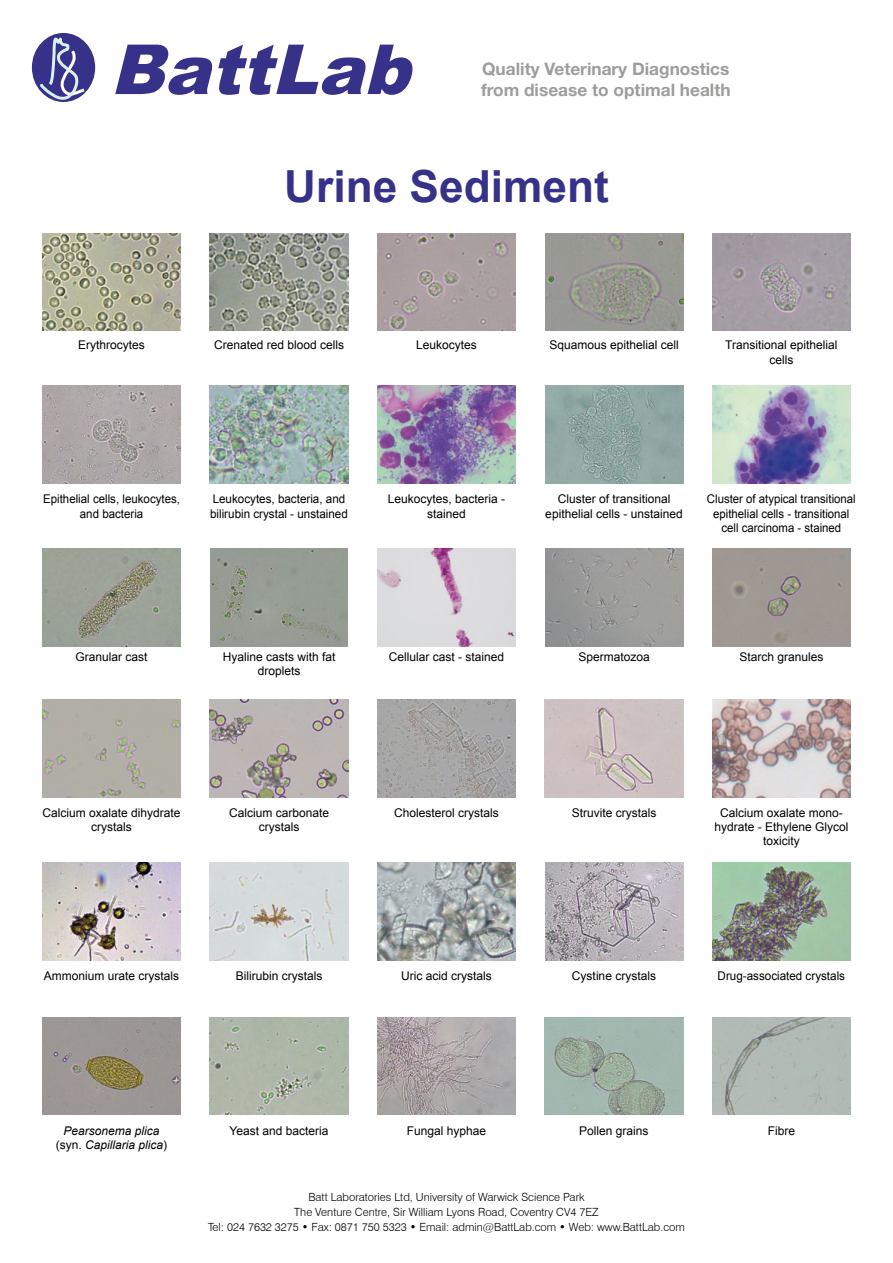
<style>
.page{position:relative;width:893px;height:1263px;background:#fff}
.page>*{position:absolute;margin:0;border:0;box-sizing:border-box;transform-origin:0 0}
.t1{font:italic 900 69px "Arial";color:#363289}
.t2{font:700 44.25px "Arial";color:#363289}
.t3{font:700 17.25px/20.7px "Helvetica Neue";color:#9d9d9c}
.t4{font:12px/14.4px "Arial";color:#000;text-align:center}
.t5{font:12px/14.4px "Arial";color:#000;text-align:center;scale:.95 1}
.t6{font:12px/14.4px "Arial";color:#000;text-align:center;scale:.96 1}
.t7{font:italic 12px/14.4px "Arial";color:#000;text-align:center}
.t8{font:300 11.25px/15px "Swiss 721 BT";color:#000;text-align:center}
.s1{font-style:normal}
</style>
<div class="page">
<img style="left:43px;top:548px;width:138px;height:98px">
<img style="left:545px;top:862px;width:138px;height:98px">
<img style="left:378px;top:699px;width:138px;height:98px">
<img style="left:210px;top:1017px;width:138px;height:98px">
<img style="left:545px;top:1017px;width:138px;height:98px">
<img style="left:377px;top:1017px;width:139px;height:98px">
<img style="left:712px;top:1017px;width:138px;height:98px">
<img style="left:43px;top:1017px;width:138px;height:98px">
<img style="left:43px;top:233px;width:138px;height:98px">
<img style="left:210px;top:233px;width:138px;height:98px">
<img style="left:377px;top:233px;width:139px;height:98px">
<img style="left:545px;top:233px;width:138px;height:98px">
<img style="left:712px;top:233px;width:138px;height:98px">
<img style="left:43px;top:385px;width:138px;height:98px">
<img style="left:210px;top:385px;width:138px;height:98px">
<img style="left:377px;top:385px;width:139px;height:98px">
<img style="left:545px;top:385px;width:138px;height:98px">
<img style="left:712px;top:385px;width:138px;height:98px">
<img style="left:210px;top:548px;width:138px;height:98px">
<img style="left:377px;top:548px;width:139px;height:98px">
<img style="left:545px;top:548px;width:138px;height:98px">
<img style="left:712px;top:548px;width:138px;height:98px">
<img style="left:43px;top:699px;width:138px;height:98px">
<img style="left:210px;top:699px;width:138px;height:98px">
<img style="left:545px;top:699px;width:138px;height:98px">
<img style="left:713px;top:699px;width:137px;height:98px">
<img style="left:43px;top:862px;width:138px;height:98px">
<img style="left:210px;top:862px;width:138px;height:98px">
<img style="left:377px;top:862px;width:139px;height:98px">
<img style="left:712px;top:862px;width:138px;height:98px">
<div style="left:32px;top:33px;width:63px;height:69px;background:#363289;border-radius:50%"></div>
<svg style="left:37px;top:35px;width:51px;height:66px"></svg>
<h1 class="t1" style="left:110px;top:31px;width:320px">BattLab</h1>
<h3 class="t3" style="left:481px;top:58px;width:251px">Quality Veterinary Diagnostics from disease to optimal health</h3>
<h2 class="t2" style="left:284px;top:157px;width:326px">Urine Sediment</h2>
<p class="t4" style="left:78px;top:338px;width:68px">Erythrocytes</p>
<p class="t4" style="left:214px;top:338px;width:132px">Crenated red blood cells</p>
<p class="t4" style="left:416px;top:338px;width:62px">Leukocytes</p>
<p class="t4" style="left:549px;top:338px;width:131px">Squamous epithelial cell</p>
<p class="t4" style="left:725px;top:338px;width:114px">Transitional epithelial cells</p>
<p class="t6" style="left:43px;top:492px;width:144px">Epithelial cells, leukocytes, and bacteria</p>
<p class="t4" style="left:210px;top:492px;width:139px;text-align:left">Leukocytes, bacteria, and bilirubin crystal - unstained</p>
<p class="t4" style="left:388px;top:492px;width:119px">Leukocytes, bacteria - stained</p>
<p class="t4" style="left:545px;top:492px;width:139px">Cluster of transitional epithelial cells - unstained</p>
<p class="t5" style="left:707px;top:492px;width:158px">Cluster of atypical transitional epithelial cells - transitional cell carcinoma - stained</p>
<p class="t4" style="left:76px;top:649px;width:74px">Granular cast</p>
<p class="t4" style="left:223px;top:649px;width:114px">Hyaline casts with fat droplets</p>
<p class="t4" style="left:389px;top:649px;width:117px">Cellular cast - stained</p>
<p class="t4" style="left:578px;top:649px;width:73px">Spermatozoa</p>
<p class="t4" style="left:739px;top:649px;width:86px">Starch granules</p>
<p class="t4" style="left:43px;top:805px;width:140px">Calcium oxalate dihydrate crystals</p>
<p class="t4" style="left:44px;top:968px;width:137px">Ammonium urate crystals</p>
<p class="t4" style="left:229px;top:805px;width:102px">Calcium carbonate</p>
<p class="t4" style="left:394px;top:805px;width:106px">Cholesterol crystals</p>
<p class="t4" style="left:572px;top:805px;width:86px">Struvite crystals</p>
<p class="t4" style="left:259px;top:820px;width:42px">crystals</p>
<p class="t4" style="left:714px;top:805px;width:136px">Calcium oxalate mono&shy;hydrate - Ethylene Glycol toxicity</p>
<p class="t4" style="left:236px;top:968px;width:88px">Bilirubin crystals</p>
<p class="t4" style="left:401px;top:968px;width:92px">Uric acid crystals</p>
<p class="t4" style="left:572px;top:968px;width:86px">Cystine crystals</p>
<p class="t4" style="left:718px;top:968px;width:129px">Drug-associated crystals</p>
<p class="t7" style="left:56px;top:1123px;width:113px">Pearsonema plica <span class="s1">(syn.</span> Capillaria plica<span class="s1">)</span></p>
<p class="t4" style="left:230px;top:1123px;width:100px">Yeast and bacteria</p>
<p class="t4" style="left:407px;top:1123px;width:81px">Fungal hyphae</p>
<p class="t4" style="left:579px;top:1123px;width:71px">Pollen grains</p>
<p class="t4" style="left:768px;top:1123px;width:29px">Fibre</p>
<p class="t8" style="left:208px;top:1190px;width:478px">Batt Laboratories Ltd, University of Warwick Science Park<br>The Venture Centre, Sir William Lyons Road, Coventry CV4 7EZ<br>Tel: 024 7632 3275 • Fax: 0871 750 5323 • Email: admin@BattLab.com • Web: www.BattLab.com</p>
</div>
